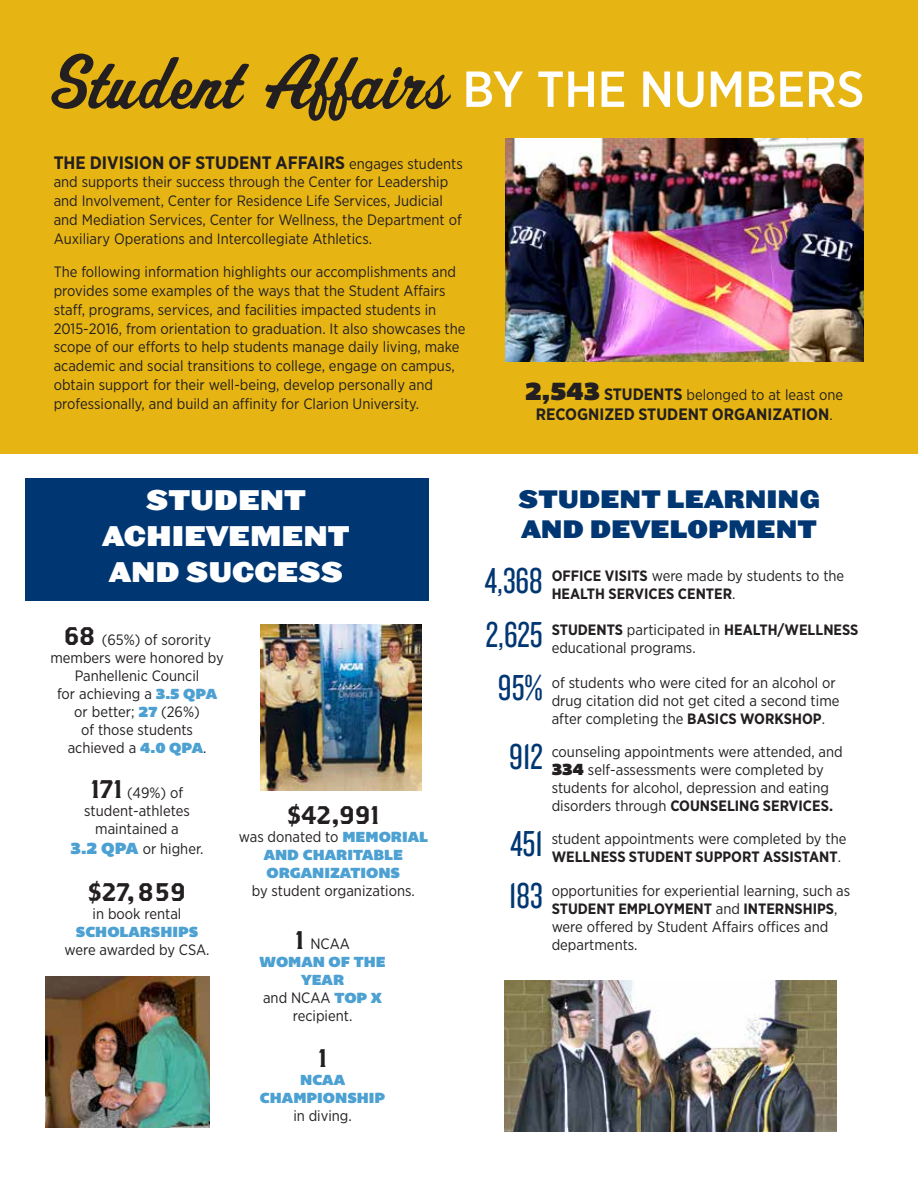
<style>
.page{position:relative;width:918px;height:1188px;background:#fff}
.page>*{position:absolute;margin:0;border:0;box-sizing:border-box;transform-origin:0 0}
.t1{font:78.15px "Spoleto";color:#231f20}
.t2{font:37.5px "Knockout HTF28 Junior Featherwt";color:#003773}
.t3{font:900 27px/36px "Leviathan";color:#fff}
.t4{font:25.5px "Brothers OT";color:#231f20}
.t5{font:900 24px/30px "Leviathan";color:#003773}
.t6{font:700 18px "Gotham Narrow";color:#231f20}
.t7{font:700 16.5px "Gotham Narrow";color:#231f20}
.t8{font:15px/18px "Gotham Narrow";color:#231f20}
.t9{font:700 15px "Gotham Narrow";color:#231f20}
.t10{font:15px/18px "Bemio";color:#4ca1d2}
.t11{font:15px "Gotham Narrow";letter-spacing:-.02em;color:#231f20}
.s1{font-family:"Gotham Narrow";font-weight:500;font-size:50.55px;color:#fff}
.s2{font-family:"Bemio";font-weight:400;font-size:25.5px}
.s3{font-family:"Brothers OT";font-size:25.5px}
.s4{font-family:"Bemio";color:#4ca1d2}
.s5{font-family:"Bemio";font-size:16.5px;color:#4ca1d2}
.s6{font-weight:700}
.s7{font-family:"Bemio";font-size:16.5px}
.s8{font-weight:400}
</style>
<div class="page">
<div style="left:25px;top:478px;width:403px;height:122px;background:#003773"></div>
<div style="left:0;top:0;width:918px;height:454px;background:#e7b513"></div>
<img style="left:505px;top:138px;width:358px;height:223px">
<img style="left:260px;top:624px;width:162px;height:166px">
<img style="left:504px;top:981px;width:332px;height:150px">
<img style="left:46px;top:977px;width:164px;height:150px">
<h1 class="t1" style="left:43px;top:35px;width:823px">Student Affairs <span class="s1">BY THE NUMBERS</span></h1>
<p class="t6" style="left:54px;top:151px;width:58px">THE DIVISION</p>
<p class="t6" style="left:169px;top:151px;width:71px">OF STUDENT</p>
<p class="t6" style="left:276px;top:151px;width:53px">AFFAIRS</p>
<p class="t8" style="left:54px;top:154px;width:411px;line-height:18.8px;text-indent:295px">engages students and supports their success through the Center for Leadership and Involvement, Center for Residence Life Services, Judicial and Mediation Services, Center for Wellness, the Department of Auxiliary Operations and Intercollegiate Athletics.</p>
<p class="t8" style="left:54px;top:263px;width:413px;line-height:18.8px">The following information highlights our accomplishments and provides some examples of the ways that the Student Affairs staff, programs, services, and facilities impacted students in 2015-2016, from orientation to graduation. It also showcases the scope of our efforts to help students manage daily living, make academic and social transitions to college, engage on campus, obtain support for their well-being, develop personally and professionally, and build an affinity for Clarion University.</p>
<p class="t7" style="left:525px;top:384px;width:119px"><span class="s2">2,543</span> STUDENTS</p>
<p class="t8" style="left:686px;top:386px;width:158px">belonged to at least one</p>
<p class="t7" style="left:536px;top:404px;width:143px">RECOGNIZED STUDENT</p>
<p class="t7" style="left:712px;top:404px;width:91px">ORGANI ZATION</p>
<p class="t8" style="left:829px;top:405px;width:5px">.</p>
<h3 class="t3" style="left:103px;top:480px;width:249px;text-indent:43px">STUDENT<br>ACHIEVEMENT<br>AND SUCCESS</h3>
<p class="t8" style="left:63px;top:630px;width:150px"><span class="s3">68</span> (65%) of sorority</p>
<p class="t8" style="left:50px;top:648px;width:175px">members were honored by</p>
<p class="t8" style="left:75px;top:666px;width:126px">Panhellenic Council</p>
<p class="t8" style="left:57px;top:684px;width:150px">for achieving a <span class="s4">3.5 QPA</span></p>
<p class="t8" style="left:74px;top:702px;width:127px">or better; <span class="s4">27</span> (26%)</p>
<p class="t8" style="left:81px;top:720px;width:114px">of those students</p>
<p class="t8" style="left:68px;top:738px;width:140px">achieved a <span class="s4">4.0 QPA</span>.</p>
<p class="t8" style="left:84px;top:784px;width:107px;text-align:center"><span class="s3">171</span> (49%) of student-athletes maintained a</p>
<p class="t8" style="left:71px;top:839px;width:134px"><span class="s5">3.2 QPA</span> or higher.</p>
<h3 class="t4" style="left:87px;top:881px;width:101px">$27, 859</h3>
<p class="t8" style="left:93px;top:905px;width:90px">in book rental</p>
<p class="t10" style="left:76px;top:923px;width:124px">SCHOLARSHIPS</p>
<p class="t11" style="left:64px;top:940px;width:147px">were awarded by CSA.</p>
<h3 class="t4" style="left:287px;top:804px;width:94px">$42,991</h3>
<p class="t8" style="left:239px;top:827px;width:191px">was donated to <span class="s4">MEMORIAL</span></p>
<p class="t10" style="left:264px;top:846px;width:141px">AND CHARITABLE<br>ORGANIZATIONS</p>
<p class="t8" style="left:252px;top:881px;width:165px">by student organizations.</p>
<p class="t8" style="left:295px;top:934px;width:56px"><span class="s3">1</span> NCAA</p>
<p class="t10" style="left:260px;top:953px;width:127px;text-align:center">WOMAN OF THE<br>YEAR</p>
<p class="t8" style="left:263px;top:988px;width:121px;text-align:center">and NCAA <span class="s4">TOP X </span>recipient.</p>
<h3 class="t4" style="left:318px;top:1046px;width:11px">1</h3>
<p class="t10" style="left:260px;top:1070px;width:127px;text-indent:40px">NCAA<br>CHAMPIONSHIP</p>
<p class="t8" style="left:293px;top:1106px;width:60px">in diving.</p>
<h3 class="t5" style="left:519px;top:482px;width:303px">STUDENT LEARNING<br>AND DEVELOPMENT</h3>
<h2 class="t2" style="left:485px;top:562px;width:59px">4,368</h2>
<p class="t9" style="left:552px;top:566px;width:71px">OFFICE VISITS</p>
<p class="t8" style="left:652px;top:567px;width:194px">were made by students to the</p>
<p class="t9" style="left:552px;top:584px;width:74px">HEALTH SERVI</p>
<p class="t9" style="left:648px;top:584px;width:40px">CES CENTER</p>
<p class="t8" style="left:732px;top:585px;width:5px">.</p>
<h2 class="t2" style="left:486px;top:616px;width:58px">2,625</h2>
<p class="t9" style="left:552px;top:620px;width:36px">STUDENTS</p>
<p class="t8" style="left:552px;top:621px;width:282px;text-indent:75px">participated in <span class="s6">HEALTH/WELLNESS </span>educational programs.</p>
<h2 class="t2" style="left:498px;top:669px;width:46px">95%</h2>
<p class="t8" style="left:552px;top:673px;width:289px">of students who were cited for an alcohol or drug citation did not get cited a second time after completing the <span class="s6">BASICS WORKSHOP</span>.</p>
<h2 class="t2" style="left:509px;top:738px;width:35px">912</h2>
<p class="t8" style="left:552px;top:742px;width:293px">counseling appointments were attended, and <span class="s7">334</span> self-assessments were completed by students for alcohol, depression and eating disorders through <span class="s6">COUNSELING SERVI</span></p>
<p class="t9" style="left:803px;top:796px;width:32px">CES.</p>
<h2 class="t2" style="left:510px;top:825px;width:34px">451</h2>
<p class="t8" style="left:552px;top:829px;width:296px">student appointments were completed by the</p>
<p class="t9" style="left:552px;top:847px;width:49px">WELLNESS</p>
<p class="t9" style="left:629px;top:847px;width:37px">STUDENT</p>
<p class="t9" style="left:696px;top:847px;width:28px">SUPPORT</p>
<p class="t9" style="left:763px;top:847px;width:9px">ASSIST</p>
<p class="t9" style="left:809px;top:847px;width:33px">ANT<span class="s8">.</span></p>
<h2 class="t2" style="left:509px;top:877px;width:35px">183</h2>
<p class="t8" style="left:552px;top:882px;width:300px">opportunities for experiential learning, such as</p>
<p class="t9" style="left:552px;top:899px;width:37px">STUDENT</p>
<p class="t9" style="left:618px;top:899px;width:77px">EMPLOYMENT</p>
<p class="t9" style="left:716px;top:899px;width:37px"><span class="s8">and</span> INTERNS</p>
<p class="t8" style="left:552px;top:900px;width:287px;text-indent:251px"><span class="s6">HIPS</span>, were offered by Student Affairs offices and departments.</p>
</div>
